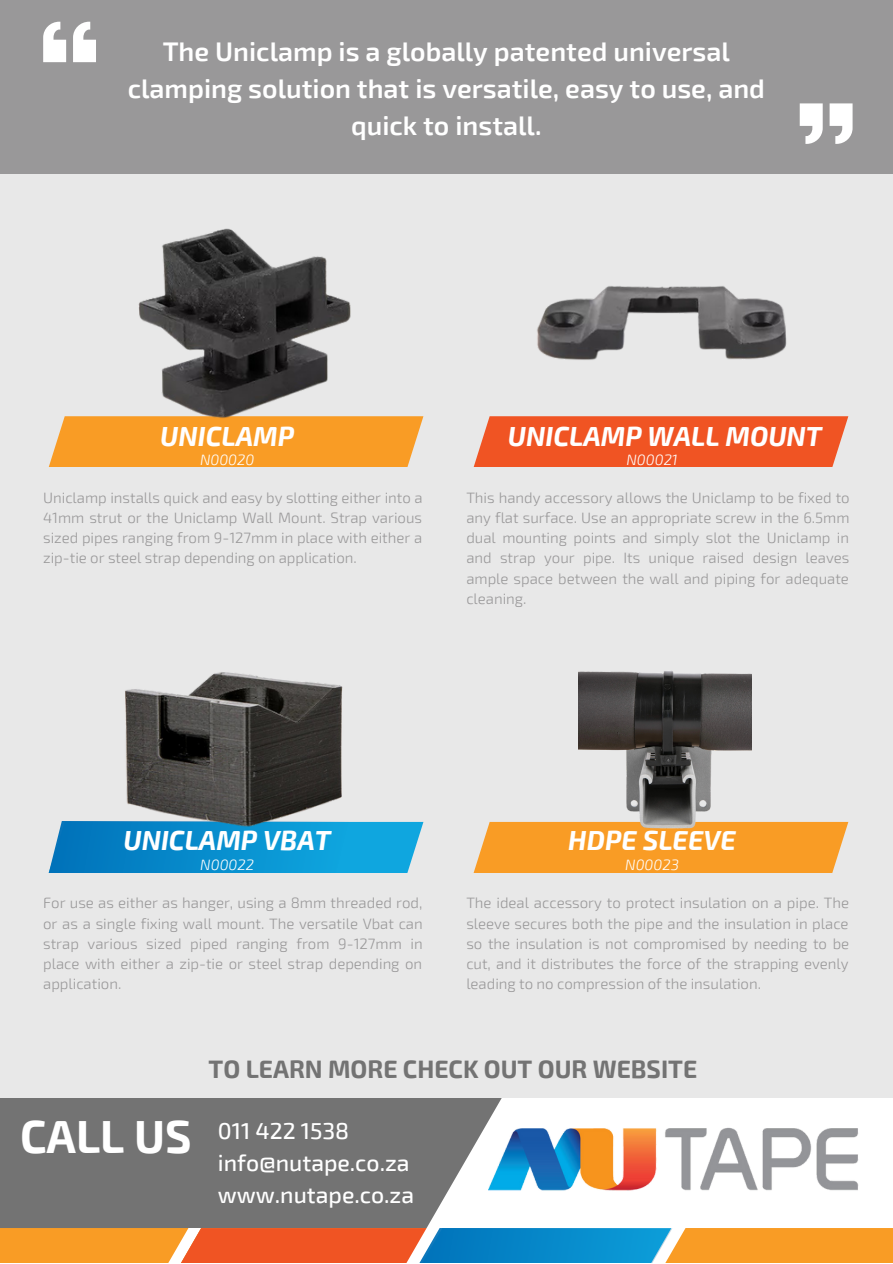
<style>
.page{position:relative;width:893px;height:1264px;background:#fff}
.page>*{position:absolute;margin:0;border:0;box-sizing:border-box;transform-origin:0 0}
.t1{font:italic 700 27px "Exo 2";color:#fff}
.t2{font:600 26.85px/37px "Exo 2";color:#fff;text-align:center}
.t3{font:700 24.6px "Exo 2";color:#737373}
.t4{font:500 23.1px/32.1px "Exo 2";color:#fff}
.t5{font:300 15px/20.2px "Exo 2";color:#999899;text-align:justify}
.t6{font:italic 300 15px "Exo 2";color:#fff}
.s1{font-weight:700;font-size:45.45px}
</style>
<div class="page">
<div style="left:0;top:0;width:892px;height:1262px;background:#e8e8e8"></div>
<div style="left:49px;top:416px;width:374px;height:50px;background:#f99c25"></div>
<div style="left:474px;top:416px;width:374px;height:50px;background:#f05423"></div>
<svg style="left:49px;top:822px;width:799px;height:50px;background:#95a081"></svg>
<img style="left:578px;top:671px;width:173px;height:163px">
<img style="left:99px;top:672px;width:268px;height:167px">
<img style="left:537px;top:286px;width:250px;height:74px">
<img style="left:132px;top:173px;width:235px;height:254px">
<svg style="left:0;top:1098px;width:892px;height:164px;background:#ada39c"></svg>
<svg style="left:538px;top:1231px;width:354px;height:31px;background:#a59c69"></svg>
<div style="left:80px;top:1213px;width:268px;height:14px;background:#737373"></div>
<div style="left:0;top:0;width:892px;height:173px;background:#999899"></div>
<svg style="left:43px;top:22px;width:53px;height:40px;background:#dddcdd"></svg>
<svg style="left:799px;top:103px;width:53px;height:41px;background:#dbdadb"></svg>
<h2 class="t2" style="left:128px;top:31px;width:638px">The Uniclamp is a globally patented universal clamping solution that is versatile, easy to use, and quick to install.</h2>
<h1 class="t1" style="left:160px;top:419px;width:135px">UNICLAMP</h1>
<p class="t6" style="left:200px;top:450px;width:56px">N00020</p>
<p class="t5" style="left:43px;top:486px;width:381px">Uniclamp installs quick and easy by slotting either into a 41mm strut or the Uniclamp Wall Mount. Strap various sized pipes ranging from 9-127mm in place with either a zip-tie or steel strap depending on application.</p>
<h1 class="t1" style="left:508px;top:419px;width:315px">UNICLAMP WALL MOUNT</h1>
<p class="t6" style="left:626px;top:450px;width:53px">N00021</p>
<p class="t5" style="left:466px;top:486px;width:385px">This handy accessory allows the Uniclamp to be fixed to any flat surface. Use an appropriate screw in the 6.5mm dual mounting points and simply slot the Uniclamp in and strap your pipe. Its unique raised design leaves ample space between the wall and piping for adequate cleaning.</p>
<h1 class="t1" style="left:123px;top:823px;width:209px">UNICLAMP VBAT</h1>
<h1 class="t1" style="left:568px;top:823px;width:169px">HDPE SLEEVE</h1>
<p class="t6" style="left:200px;top:854px;width:55px">N00022</p>
<p class="t5" style="left:43px;top:892px;width:381px">For use as either as hanger, using a 8mm threaded rod, or as a single fixing wall mount. The versatile Vbat can strap various sized piped ranging from 9-127mm in place with either a zip-tie or steel strap depending on application.</p>
<p class="t6" style="left:625px;top:854px;width:55px">N00023</p>
<p class="t5" style="left:466px;top:892px;width:384px">The ideal accessory to protect insulation on a pipe. The sleeve secures both the pipe and the insulation in place so the insulation is not compromised by needing to be cut, and it distributes the force of the strapping evenly leading to no compression of the insulation.</p>
<h3 class="t3" style="left:209px;top:1053px;width:490px">TO LEARN MORE CHECK OUT OUR WEBSITE</h3>
<h3 class="t4" style="left:218px;top:1113px;width:198px;text-indent:-198px"><span class="s1">CALL US</span> 011 422 1538 info@nutape.co.za www.nutape.co.za</h3>
</div>
